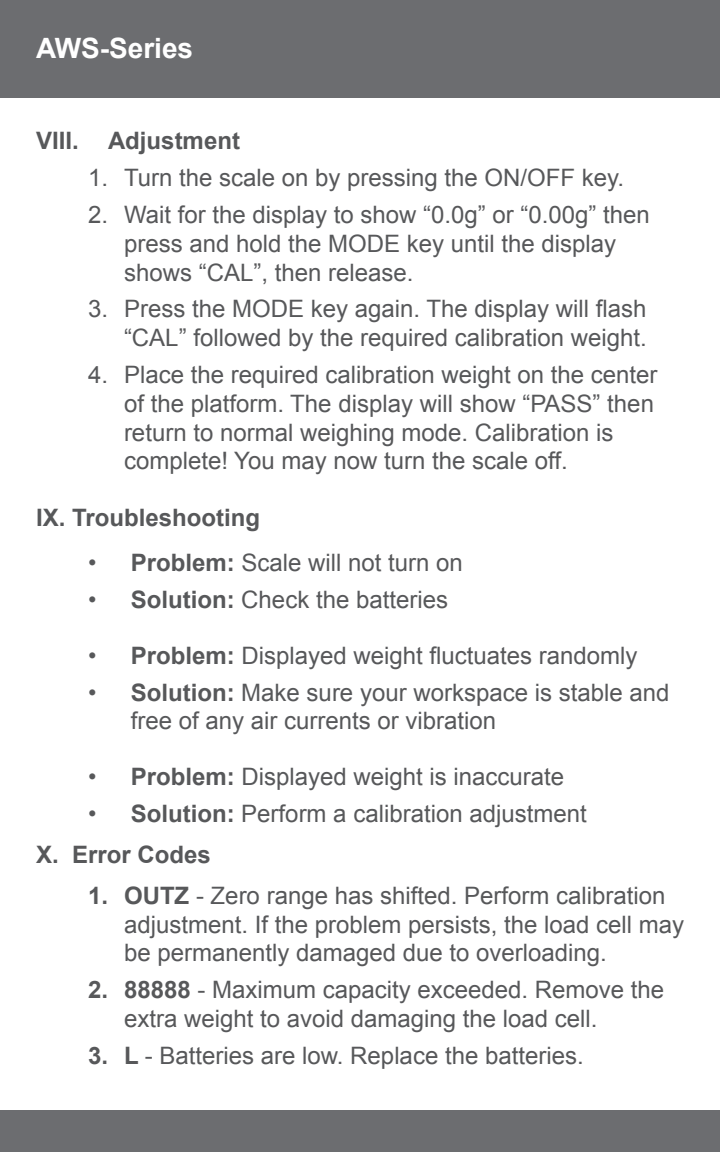
<style>
.page{position:relative;width:720px;height:1152px;background:#fff}
.page>*{position:absolute;margin:0;border:0;box-sizing:border-box;transform-origin:0 0}
.t1{font:700 28px "Arial";color:#fff}
.Instruction_List{font:24px/28.8px "Arial";color:#57585a}
.Instruction_Header{font:700 24px "Arial";color:#57585a}
.s1{font-weight:700}
</style>
<div class="page">
<div style="left:0;top:1111px;width:720px;height:41px;background:#6c6d70"></div>
<div style="left:0;top:0;width:720px;height:97px;background:#6c6d70"></div>
<p class="t1" style="left:36px;top:29px;width:159px">AWS-Series</p>
<p class="Instruction_Header" style="left:36px;top:125px;width:205px">VIII. Adjustment</p>
<p class="Instruction_List" style="left:88px;top:164px;width:538px">1. Turn the scale on by pressing the ON/OFF key.</p>
<p class="Instruction_List" style="left:124px;top:201px;width:528px;text-indent:-36px">2. Wait for the display to show “0.0g” or “0.00g” then press and hold the MODE key until the display shows “CAL”, then release.</p>
<p class="Instruction_List" style="left:88px;top:295px;width:560px;text-align:right">3. Press the MODE key again. The display will flash “CAL” followed by the required calibration weight.</p>
<p class="Instruction_List" style="left:124px;top:361px;width:535px;text-indent:-36px">4. Place the required calibration weight on the center of the platform. The display will show “PASS” then return to normal weighing mode. Calibration is complete! You may now turn the scale off.</p>
<p class="Instruction_Header" style="left:36px;top:502px;width:226px">IX. Troubleshooting</p>
<p class="Instruction_List" style="left:88px;top:549px;width:376px">• <span class="s1">Problem:</span> Scale will not turn on</p>
<p class="Instruction_List" style="left:88px;top:585px;width:362px">• <span class="s1">Solution:</span> Check the batteries</p>
<p class="Instruction_List" style="left:88px;top:641px;width:551px">• <span class="s1">Problem:</span> Displayed weight fluctuates randomly</p>
<p class="Instruction_List" style="left:131px;top:678px;width:540px;text-indent:-43px">• <span class="s1">Solution:</span> Make sure your workspace is stable and free of any air currents or vibration</p>
<p class="Instruction_List" style="left:88px;top:763px;width:478px">• <span class="s1">Problem:</span> Displayed weight is inaccurate</p>
<p class="Instruction_List" style="left:88px;top:800px;width:500px">• <span class="s1">Solution:</span> Perform a calibration adjustment</p>
<p class="Instruction_Header" style="left:36px;top:839px;width:176px">X. Error Codes</p>
<p class="Instruction_List" style="left:124px;top:881px;width:562px;text-indent:-36px"><span class="s1">1. OUTZ</span> - Zero range has shifted. Perform calibration adjustment. If the problem persists, the load cell may be permanently damaged due to overloading.</p>
<p class="Instruction_List" style="left:124px;top:976px;width:542px;text-indent:-36px"><span class="s1">2. 88888</span> - Maximum capacity exceeded. Remove the extra weight to avoid damaging the load cell.</p>
<p class="Instruction_List" style="left:88px;top:1041px;width:497px"><span class="s1">3. L</span> - Batteries are low. Replace the batteries.</p>
</div>
